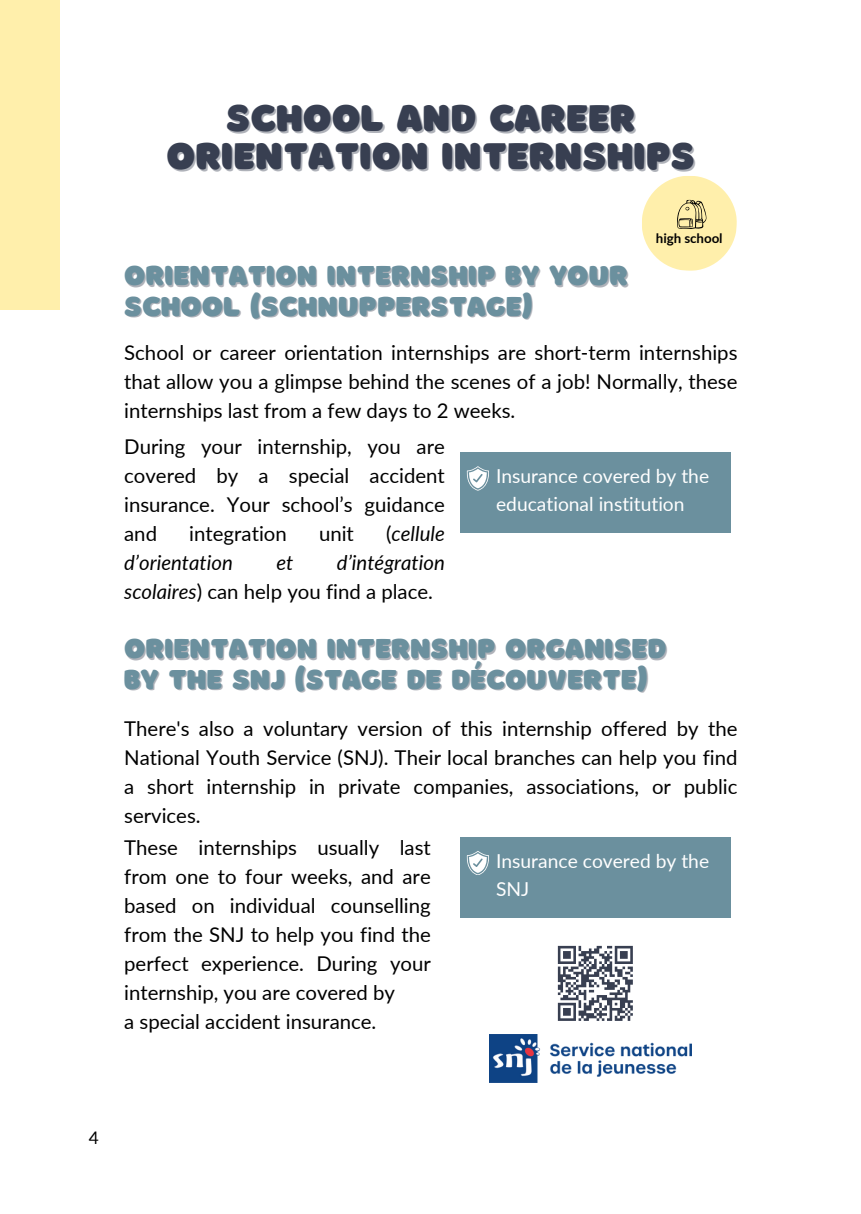
<style>
.page{position:relative;width:861px;height:1214px;background:#fff}
.page>*{position:absolute;margin:0;border:0;box-sizing:border-box;transform-origin:0 0}
.t1{font:38.8px "Borsok";color:#383f51}
.t2{font:28.6px "Borsok";color:#6b909e}
.t3{font:20.4px/29px "Lato";color:#000;text-align:justify}
.t4{font:italic 20.4px/29px "Lato";color:#000}
.t5{font:19.2px/27.4px "Lato";color:#fff}
.t6{font:17.4px "Lato";color:#000}
.t7{font:700 13.2px "Lato";color:#000}
.s1{font-style:normal}
</style>
<div class="page">
<div style="left:0;top:0;width:59px;height:309px;background:#ffefab"></div>
<div style="left:460px;top:452px;width:271px;height:81px;background:#6b909e"></div>
<svg style="left:557px;top:945px;width:76px;height:76px"></svg>
<div style="left:460px;top:836px;width:271px;height:81px;background:#6b909e"></div>
<svg style="left:642px;top:176px;width:95px;height:95px"></svg>
<svg style="left:467px;top:851px;width:22px;height:23px"></svg>
<svg style="left:467px;top:466px;width:22px;height:24px"></svg>
<img style="left:489px;top:1034px;width:203px;height:48px">
<h1 class="t1" style="left:226px;top:95px;width:411px">SCHOOL AND CAREER</h1>
<p class="t1" style="left:167px;top:133px;width:530px">ORIENTATION INTERNSHIPS</p>
<h2 class="t2" style="left:124px;top:259px;width:506px">ORIENTATION INTERNSHIP BY YOUR</h2>
<h3 class="t2" style="left:124px;top:289px;width:410px">SCHOOL (SCHNUPPERSTAGE)</h3>
<h3 class="t7" style="left:656px;top:229px;width:68px;rotate:1deg">high school</h3>
<p class="t3" style="left:124px;top:338px;width:615px">School or career orientation internships are short-term internships that allow you a glimpse behind the scenes of a job! Normally, these internships last from a few days to 2 weeks.</p>
<h3 class="t3" style="left:124px;top:431px;width:322px">During your internship, you are covered by a special accident insurance. Your school’s guidance and</h3>
<h3 class="t3" style="left:189px;top:518px;width:99px">integration</h3>
<h3 class="t3" style="left:319px;top:518px;width:36px">unit</h3>
<h3 class="t4" style="left:386px;top:518px;width:60px"><span class="s1">(</span>cellule</h3>
<h3 class="t4" style="left:124px;top:547px;width:110px">d’orientation</h3>
<h3 class="t4" style="left:276px;top:547px;width:18px">et</h3>
<h3 class="t4" style="left:124px;top:547px;width:322px;text-indent:213px">d’intégration scolaires<span class="s1">) can help you find a place.</span></h3>
<h3 class="t5" style="left:496px;top:462px;width:215px">Insurance covered by the educational institution</h3>
<h3 class="t2" style="left:124px;top:631px;width:544px">ORIENTATION INTERNSHIP ORGANISED</h3>
<p class="t2" style="left:124px;top:662px;width:525px">BY THE SNJ (STAGE DE DÉCOUVERTE)</p>
<h2 class="t3" style="left:124px;top:713px;width:615px">There's also a voluntary version of this internship offered by the National Youth Service (SNJ). Their local branches can help you find a short internship in private companies, associations, or public services.</h2>
<p class="t3" style="left:124px;top:832px;width:308px;text-align:left">These internships usually last from one to four weeks, and are based on individual counselling from the SNJ to help you find the perfect experience. During your internship, you are covered by<br>a special accident insurance.</p>
<p class="t5" style="left:496px;top:847px;width:215px">Insurance covered by the<br>SNJ</p>
<p class="t6" style="left:89px;top:1127px;width:12px">4</p>
</div>
